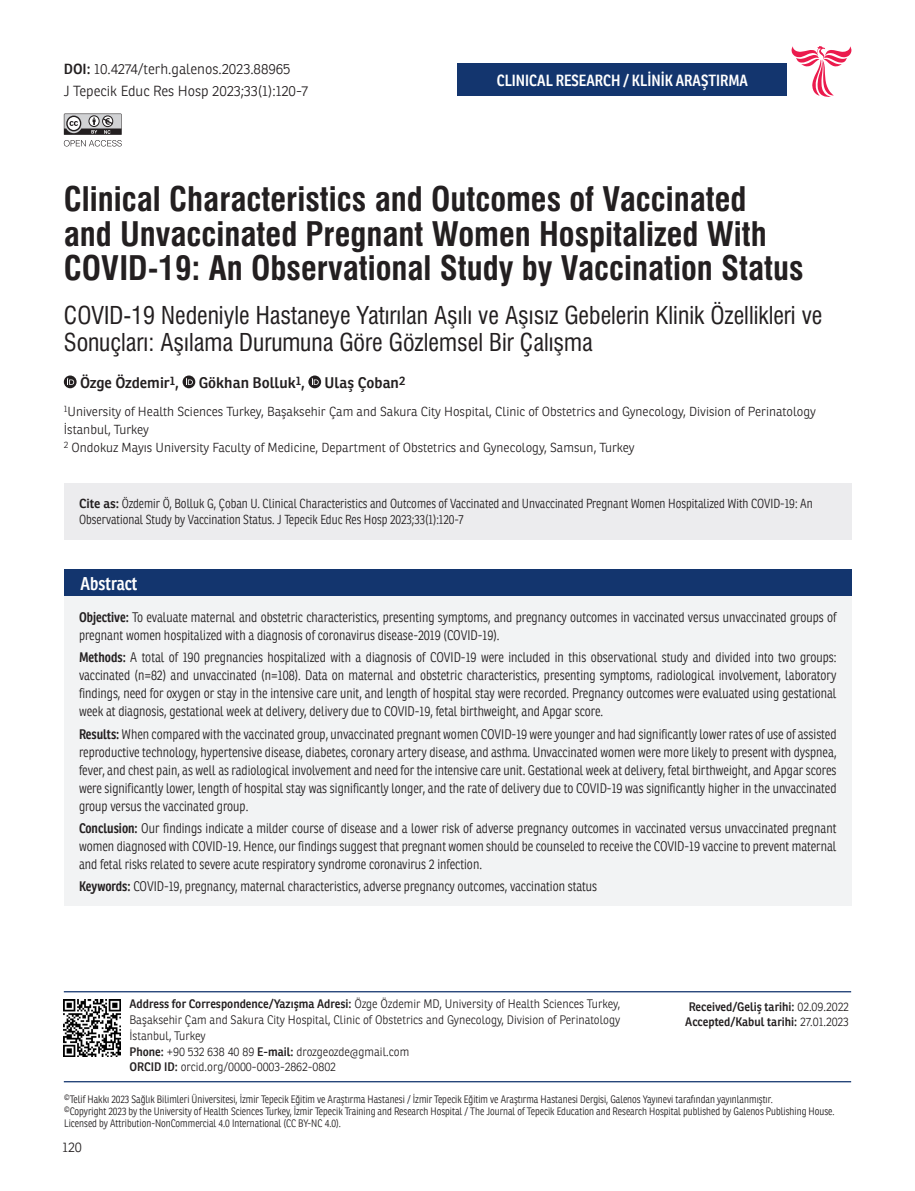
<style>
.page{position:relative;width:915px;height:1191px;background:#fff}
.page>*{position:absolute;margin:0;border:0;box-sizing:border-box;transform-origin:0 0}
._1__BASLIK{font:33px/34.5px "Swiss Condensed Bold Tr";color:#231f20}
._2__BASLIK{font:24px/27px "Swiss Condensed Tr";color:#231f20}
.ÖZET_BASLIK{font:600 18px "Ronnia Cond";color:#fff}
.t1{font:600 15.75px "Ronnia Cond";color:#fff}
.YAZARLAR{font:600 15px "Ronnia";color:#231f20}
.SAYFA_NO_UST{font:300 14.25px "Ronnia";color:#231f20}
.DOİ{font:300 14.25px "Ronnia";color:#231f20}
.OZET{font:300 13.5px/18px "Ronnia Cond";color:#231f20;text-align:justify}
.t2{font:300 13.5px "Ronnia";color:#231f20}
.KURUM{font:300 12.75px/18px "Ronnia";color:#231f20}
.CİTE{font:300 12.75px/16.5px "Ronnia Cond";color:#231f20}
.YAZISMA{font:300 12px/15.8px "Ronnia";color:#231f20;text-align:justify;scale:.95 1}
.YAZISMA-2{font:600 12px "Ronnia";color:#231f20;scale:.95 1}
.t3{font:300 10.5px/12px "Ronnia Cond";color:#231f20}
.s1{font-weight:600}
.s2{font-family:"Ronnia";font-weight:600}
.s3{font-weight:300}
</style>
<div class="page">
<svg style="left:64px;top:114px;width:58px;height:32px"></svg>
<hr style="left:64px;top:1081px;width:786px;height:1px;background:#13356e">
<div style="left:457px;top:64px;width:330px;height:32px;background:#13356e"></div>
<svg style="left:791px;top:46px;width:60px;height:51px"></svg>
<hr style="left:64px;top:991px;width:786px;height:1px;background:#13356e">
<img style="left:64px;top:1000px;width:56px;height:56px">
<div style="left:64px;top:569px;width:787px;height:28px;background:#13356e"></div>
<div style="left:64px;top:597px;width:787px;height:309px;background:#f2f3f4"></div>
<svg style="left:64px;top:375px;width:13px;height:13px"></svg>
<svg style="left:67px;top:378px;width:7px;height:7px"></svg>
<svg style="left:182px;top:375px;width:13px;height:13px"></svg>
<svg style="left:186px;top:378px;width:7px;height:7px"></svg>
<svg style="left:308px;top:375px;width:13px;height:13px"></svg>
<svg style="left:312px;top:378px;width:6px;height:7px"></svg>
<div style="left:64px;top:483px;width:787px;height:56px;background:#ececee"></div>
<p class="DOİ" style="left:64px;top:61px;width:228px"><span class="s1">DOI:</span> 10.4274/terh.galenos.2023.88965</p>
<p class="SAYFA_NO_UST" style="left:64px;top:82px;width:246px">J Tepecik Educ Res Hosp 2023;33(1):120-7</p>
<p class="t1" style="left:496px;top:70px;width:253px">CLINICAL RESEARCH / KLİNİK ARAŞTIRMA</p>
<p class="_1__BASLIK" style="left:64px;top:182px;width:741px">Clinical Characteristics and Outcomes of Vaccinated<br>and Unvaccinated Pregnant Women Hospitalized With<br>COVID-19: An Observational Study by Vaccination Status</p>
<p class="_2__BASLIK" style="left:64px;top:302px;width:759px">COVID-19 Nedeniyle Hastaneye Yatırılan Aşılı ve Aşısız Gebelerin Klinik Özellikleri ve<br>Sonuçları: Aşılama Durumuna Göre Gözlemsel Bir Çalışma</p>
<p class="YAZARLAR" style="left:80px;top:373px;width:100px">Özge Özdemir<sup>1</sup>,</p>
<p class="YAZARLAR" style="left:199px;top:373px;width:108px">Gökhan Bolluk<sup>1</sup>,</p>
<p class="YAZARLAR" style="left:324px;top:373px;width:82px">Ulaş Çoban<sup>2</sup></p>
<p class="KURUM" style="left:64px;top:402px;width:753px"><sup>1</sup>University of Health Sciences Turkey, Başaksehir Çam and Sakura City Hospital, Clinic of Obstetrics and Gynecology, Division of Perinatology<br>İstanbul, Turkey</p>
<p class="KURUM" style="left:64px;top:438px;width:572px"><sup>2</sup> Ondokuz Mayıs University Faculty of Medicine, Department of Obstetrics and Gynecology, Samsun, Turkey</p>
<p class="CİTE" style="left:79px;top:495px;width:735px"><span class="s2">Cite as:</span> Özdemir Ö, Bolluk G, Çoban U. Clinical Characteristics and Outcomes of Vaccinated and Unvaccinated Pregnant Women Hospitalized With COVID-19: An<br>Observational Study by Vaccination Status. J Tepecik Educ Res Hosp 2023;33(1):120-7</p>
<p class="ÖZET_BASLIK" style="left:80px;top:573px;width:58px">Abstract</p>
<p class="OZET" style="left:79px;top:608px;width:758px"><span class="s1">Objective:</span> To evaluate maternal and obstetric characteristics, presenting symptoms, and pregnancy outcomes in vaccinated versus unvaccinated groups of pregnant women hospitalized with a diagnosis of coronavirus disease-2019 (COVID-19).</p>
<p class="OZET" style="left:79px;top:648px;width:758px"><span class="s1">Methods:</span> A total of 190 pregnancies hospitalized with a diagnosis of COVID-19 were included in this observational study and divided into two groups: vaccinated (n=82) and unvaccinated (n=108). Data on maternal and obstetric characteristics, presenting symptoms, radiological involvement, laboratory findings, need for oxygen or stay in the intensive care unit, and length of hospital stay were recorded. Pregnancy outcomes were evaluated using gestational week at diagnosis, gestational week at delivery, delivery due to COVID-19, fetal birthweight, and Apgar score.</p>
<p class="OZET" style="left:79px;top:725px;width:758px"><span class="s1">Results:</span> When compared with the vaccinated group, unvaccinated pregnant women COVID-19 were younger and had significantly lower rates of use of assisted reproductive technology, hypertensive disease, diabetes, coronary artery disease, and asthma. Unvaccinated women were more likely to present with dyspnea, fever, and chest pain, as well as radiological involvement and need for the intensive care unit. Gestational week at delivery, fetal birthweight, and Apgar scores were significantly lower, length of hospital stay was significantly longer, and the rate of delivery due to COVID-19 was significantly higher in the unvaccinated group versus the vaccinated group.</p>
<p class="OZET" style="left:79px;top:819px;width:758px"><span class="s1">Conclusion:</span> Our findings indicate a milder course of disease and a lower risk of adverse pregnancy outcomes in vaccinated versus unvaccinated pregnant women diagnosed with COVID-19. Hence, our findings suggest that pregnant women should be counseled to receive the COVID-19 vaccine to prevent maternal and fetal risks related to severe acute respiratory syndrome coronavirus 2 infection.</p>
<p class="OZET" style="left:79px;top:877px;width:519px"><span class="s1">Keywords:</span> COVID-19, pregnancy, maternal characteristics, adverse pregnancy outcomes, vaccination status</p>
<p class="YAZISMA" style="left:129px;top:996px;width:518px"><span class="s1">Address for Correspondence/Yazışma Adresi:</span> Özge Özdemir MD, University of Health Sciences Turkey, Başaksehir Çam and Sakura City Hospital, Clinic of Obstetrics and Gynecology, Division of Perinatology İstanbul, Turkey</p>
<p class="YAZISMA" style="left:129px;top:1043px;width:296px"><span class="s1">Phone:</span> +90 532 638 40 89 <span class="s1">E-mail:</span> drozgeozde@gmail.com</p>
<p class="YAZISMA" style="left:129px;top:1059px;width:219px"><span class="s1">ORCID ID:</span> orcid.org/0000-0003-2862-0802</p>
<p class="YAZISMA-2" style="left:688px;top:999px;width:170px">Received/Geliş tarihi: <span class="s3">02.09.2022</span></p>
<p class="YAZISMA-2" style="left:685px;top:1014px;width:174px">Accepted/Kabul tarihi: <span class="s3">27.01.2023</span></p>
<p class="t3" style="left:64px;top:1093px;width:771px"><sup>©</sup>Telif Hakkı 2023 Sağlık Bilimleri Üniversitesi, İzmir Tepecik Eğitim ve Araştırma Hastanesi / İzmir Tepecik Eğitim ve Araştırma Hastanesi Dergisi, Galenos Yayınevi tarafından yayınlanmıştır.<br><sup>©</sup>Copyright 2023 by the University of Health Sciences Turkey, İzmir Tepecik Training and Research Hospital / The Journal of Tepecik Education and Research Hospital published by Galenos Publishing House.<br>Licensed by Attribution-NonCommercial 4.0 International (CC BY-NC 4.0).</p>
<p class="t2" style="left:62px;top:1139px;width:21px">120</p>
</div>
